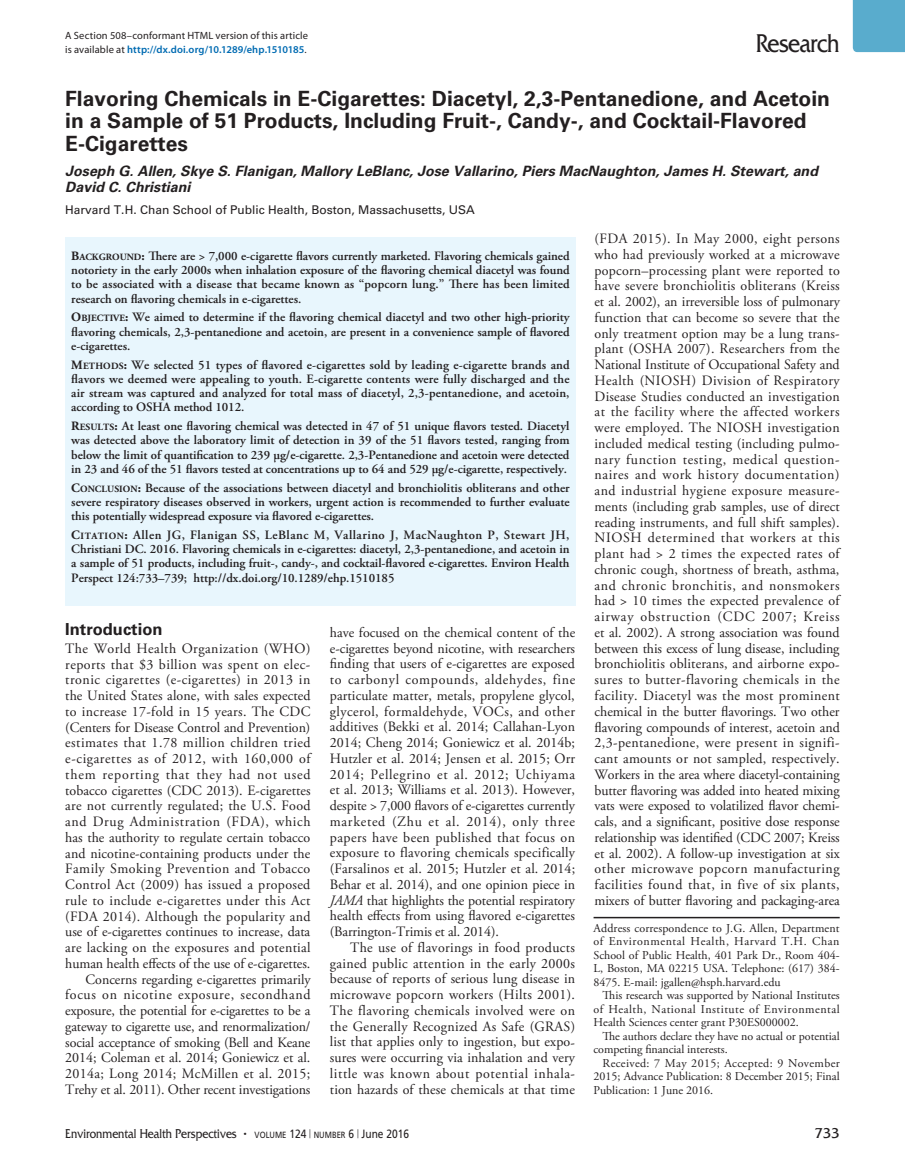
<style>
.page{position:relative;width:905px;height:1175px;background:#fff}
.page>*{position:absolute;margin:0;border:0;box-sizing:border-box;transform-origin:0 0}
.t1{font:27px "Friz Quadrata Std";letter-spacing:-.02em;color:#231f20;scale:.85 1}
.t2{font:700 21px/22.5px "Univers LT Std";color:#231f20}
.t3{font:700 16.5px "Univers LT Std";color:#231f20}
.t4{font:15px "Friz Quadrata Std";color:#231f20}
.t5{font:14.25px/15.8px "Adobe Garamond Pro";letter-spacing:.01em;color:#231f20;text-align:justify}
.t6{font:italic 700 14.25px/15.8px "Univers LT Std";color:#231f20}
.t7{font:13.5px "Friz Quadrata Std";color:#231f20;scale:.85 1}
.t8{font:600 12.75px/14.2px "Adobe Garamond Pro";letter-spacing:-.005em;color:#231f20;text-align:justify}
.t9{font:12px/13.5px "Adobe Garamond Pro";color:#231f20;text-align:justify}
.t10{font:12px "Univers LT Std";color:#231f20}
.t11{font:10.5px/13.5px "Myriad Pro";letter-spacing:.015em;color:#231f20}
.s1{font-weight:600;color:#006bb2}
.s2{font-weight:700}
.s3{font-weight:700;font-size:9.6px}
.s4{font-style:italic}
.s5{font-size:12px}
.s6{font-family:"Frutiger LT Std";font-size:9px}
.s7{font-family:"Frutiger LT Std";font-size:12px}
.s8{font-family:"Frutiger LT Std";font-weight:300;font-size:9px}
</style>
<div class="page">
<div style="left:852px;top:0;width:52px;height:52px;background:#59accd"></div>
<hr style="left:593px;top:916px;width:246px;height:2px;background:#231f20">
<div style="left:65px;top:237px;width:510px;height:368px;background:#e8f6fd"></div>
<p class="t11" style="left:65px;top:29px;width:244px">A Section 508–conformant HTML version of this article is available at <span class="s1">http://dx.doi.org/10.1289/ehp.1510185</span>.</p>
<h1 class="t1" style="left:755px;top:28px;width:100px">Research</h1>
<h2 class="t2" style="left:65px;top:87px;width:766px">Flavoring Chemicals in E-Cigarettes: Diacetyl, 2,3-Pentanedione, and Acetoin in a Sample of 51 Products, Including Fruit-, Candy-, and Cocktail-Flavored<br>E-Cigarettes</h2>
<p class="t6" style="left:65px;top:163px;width:754px">Joseph G. Allen, Skye S. Flanigan, Mallory LeBlanc, Jose Vallarino, Piers MacNaughton, James H. Stewart, and<br>David C. Christiani</p>
<p class="t10" style="left:65px;top:203px;width:411px">Harvard T.H. Chan School of Public Health, Boston, Massachusetts, USA</p>
<p class="t8" style="left:71px;top:249px;width:500px"><span class="s2">B</span><span class="s3">ACKGROUND</span><span class="s2">:</span> There are &gt; 7,000 e-cigarette flavors currently marketed. Flavoring chemicals gained notoriety in the early 2000s when inhalation exposure of the flavoring chemical diacetyl was found to be associated with a disease that became known as “popcorn lung.” There has been limited research on flavoring chemicals in e-cigarettes.</p>
<p class="t8" style="left:71px;top:310px;width:500px"><span class="s2">O</span><span class="s3">BJECTIVE</span><span class="s2">:</span> We aimed to determine if the flavoring chemical diacetyl and two other high-priority flavoring chemicals, 2,3-pentanedione and acetoin, are present in a convenience sample of flavored e-cigarettes.</p>
<p class="t8" style="left:71px;top:357px;width:500px"><span class="s2">M</span><span class="s3">ETHODS</span><span class="s2">:</span> We selected 51 types of flavored e-cigarettes sold by leading e-cigarette brands and flavors we deemed were appealing to youth. E-cigarette contents were fully discharged and the air stream was captured and analyzed for total mass of diacetyl, 2,3-pentanedione, and acetoin, according to OSHA method 1012.</p>
<p class="t8" style="left:71px;top:419px;width:500px"><span class="s2">R</span><span class="s3">ESULTS</span><span class="s2">:</span> At least one flavoring chemical was detected in 47 of 51 unique flavors tested. Diacetyl was detected above the laboratory limit of detection in 39 of the 51 flavors tested, ranging from below the limit of quantification to 239 μg/e-cigarette. 2,3-Pentanedione and acetoin were detected in 23 and 46 of the 51 flavors tested at concentrations up to 64 and 529 μg/e-cigarette, respectively.</p>
<p class="t8" style="left:71px;top:480px;width:500px"><span class="s2">C</span><span class="s3">ONCLUSION</span><span class="s2">:</span> Because of the associations between diacetyl and bronchiolitis obliterans and other severe respiratory diseases observed in workers, urgent action is recommended to further evaluate this potentially widespread exposure via flavored e-cigarettes.</p>
<p class="t8" style="left:71px;top:528px;width:500px"><span class="s2">C</span><span class="s3">ITATION</span><span class="s2">:</span> Allen JG, Flanigan SS, LeBlanc M, Vallarino J, MacNaughton P, Stewart JH, Christiani DC. 2016. Flavoring chemicals in e-cigarettes: diacetyl, 2,3-pentanedione, and acetoin in a sample of 51 products, including fruit-, candy-, and cocktail-flavored e-cigarettes. Environ Health Perspect 124:733–739; http://dx.doi.org/10.1289/ehp.1510185</p>
<p class="t5" style="left:594px;top:231px;width:247px">(FDA 2015). In May 2000, eight persons who had previously worked at a microwave popcorn–processing plant were reported to have severe bronchiolitis obliterans (Kreiss et al. 2002), an irreversible loss of pulmonary function that can become so severe that the only treatment option may be a lung trans&shy;plant (OSHA 2007). Researchers from the National Institute of Occupational Safety and Health (NIOSH) Division of Respiratory Disease Studies conducted an investigation at the facility where the affected workers were employed. The NIOSH investigation included medical testing (including pulmo&shy;nary function testing, medical question&shy;naires and work history documentation) and industrial hygiene exposure measure&shy;ments (including grab samples, use of direct reading instruments, and full shift samples).<br>NIOSH determined that workers at this plant had &gt; 2 times the expected rates of chronic cough, shortness of breath, asthma, and chronic bronchitis, and nonsmokers had &gt; 10 times the expected prevalence of airway obstruction (CDC 2007; Kreiss et al. 2002). A strong association was found between this excess of lung disease, including bronchiolitis obliterans, and airborne expo&shy;sures to butter-flavoring chemicals in the facility. Diacetyl was the most prominent chemical in the butter flavorings. Two other flavoring compounds of interest, acetoin and 2,3-pentanedione, were present in signifi&shy;cant amounts or not sampled, respectively.<br>Workers in the area where diacetyl-containing butter flavoring was added into heated mixing vats were exposed to volatilized flavor chemi&shy;cals, and a significant, positive dose response relationship was identified (CDC 2007; Kreiss et al. 2002). A follow-up investigation at six other microwave popcorn manufacturing facilities found that, in five of six plants, mixers of butter flavoring and packaging-area</p>
<p class="t9" style="left:593px;top:921px;width:247px">Address correspondence to J.G. Allen, Department of Environmental Health, Harvard T.H. Chan School of Public Health, 401 Park Dr., Room 404- L, Boston, MA 02215 USA. Telephone: (617) 384- 8475. E-mail: jgallen@hsph.harvard.edu</p>
<p class="t9" style="left:593px;top:989px;width:247px;text-indent:9px">This research was supported by National Institutes of Health, National Institute of Environmental Health Sciences center grant P30ES000002.</p>
<p class="t9" style="left:593px;top:1029px;width:247px;text-indent:9px">The authors declare they have no actual or potential competing financial interests.</p>
<p class="t9" style="left:593px;top:1056px;width:248px;text-indent:9px">Received: 7 May 2015; Accepted: 9 November 2015; Advance Publication: 8 December 2015; Final Publication: 1 June 2016.</p>
<p class="t3" style="left:65px;top:620px;width:99px">Introduction</p>
<p class="t5" style="left:65px;top:641px;width:247px;text-align:right">The World Health Organization (WHO) reports that $3 billion was spent on elec&shy;tronic cigarettes (e-cigarettes) in 2013 in the United States alone, with sales expected to increase 17-fold in 15 years. The CDC (Centers for Disease Control and Prevention) estimates that 1.78 million children tried e-cigarettes as of 2012, with 160,000 of them reporting that they had not used tobacco cigarettes (CDC 2013). E-cigarettes are not currently regulated; the U.S. Food and Drug Administration (FDA), which has the authority to regulate certain tobacco and nicotine-containing products under the Family Smoking Prevention and Tobacco Control Act (2009) has issued a proposed rule to include e-cigarettes under this Act (FDA 2014). Although the popularity and use of e-cigarettes continues to increase, data are lacking on the exposures and potential human health effects of the use of e-cigarettes.<br>Concerns regarding e-cigarettes primarily focus on nicotine exposure, secondhand exposure, the potential for e-cigarettes to be a gateway to cigarette use, and renormalization/ social acceptance of smoking (Bell and Keane 2014; Coleman et al. 2014; Goniewicz et al.<br>2014a; Long 2014; McMillen et al. 2015; Trehy et al. 2011). Other recent investigations</p>
<p class="t5" style="left:330px;top:625px;width:247px">have focused on the chemical content of the e-cigarettes beyond nicotine, with researchers finding that users of e-cigarettes are exposed to carbonyl compounds, aldehydes, fine particulate matter, metals, propylene glycol, glycerol, formaldehyde, VOCs, and other additives (Bekki et al. 2014; Callahan-Lyon 2014; Cheng 2014; Goniewicz et al. 2014b; Hutzler et al. 2014; Jensen et al. 2015; Orr 2014; Pellegrino et al. 2012; Uchiyama et al. 2013; Williams et al. 2013). However, despite &gt; 7,000 flavors of e-cigarettes currently marketed (Zhu et al. 2014), only three papers have been published that focus on exposure to flavoring chemicals specifically (Farsalinos et al. 2015; Hutzler et al. 2014; Behar et al. 2014), and one opinion piece in <span class="s4">JAMA</span> that highlights the potential respiratory health effects from using flavored e-cigarettes (Barrington-Trimis et al. 2014).</p>
<p class="t5" style="left:330px;top:940px;width:247px;text-indent:20px">The use of flavorings in food products gained public attention in the early 2000s because of reports of serious lung disease in microwave popcorn workers (Hilts 2001).<br>The flavoring chemicals involved were on the Generally Recognized As Safe (GRAS) list that applies only to ingestion, but expo&shy;sures were occurring via inhalation and very little was known about potential inhala&shy;tion hazards of these chemicals at that time</p>
<p class="t7" style="left:65px;top:1125px;width:406px">Environmental Health Perspectives <span class="s5">•</span> <span class="s6">VOLUME</span> <span class="s7">124</span> <span class="s8">|</span> <span class="s6">NUMBER</span> <span class="s7">6</span> <span class="s8">|</span> <span class="s7">June 2016</span></p>
<p class="t4" style="left:814px;top:1124px;width:27px">733</p>
</div>
